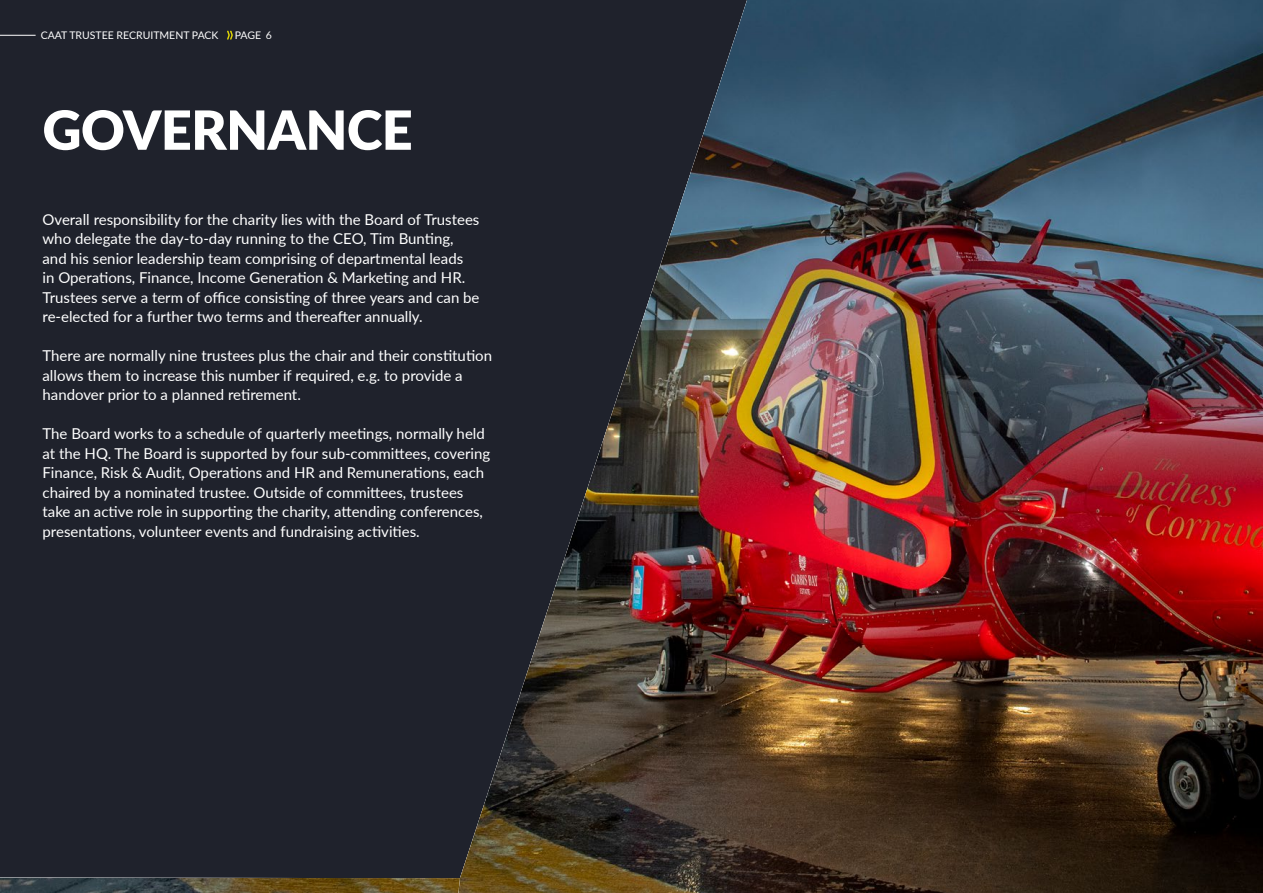
<style>
.page{position:relative;width:1263px;height:893px;background:#fff}
.page>*{position:absolute;margin:0;border:0;box-sizing:border-box;transform-origin:0 0}
.t1{font:900 54px "Lato";letter-spacing:-.01em;color:#fff}
.t2{font:15px/19.5px "Lato";color:#fff}
.t3{font:10.5px "Lato";color:#fff}
</style>
<div class="page">
<div style="left:0;top:0;width:266px;height:878px;background:#1f222c"></div>
<img style="left:266px;top:0;width:997px;height:893px">
<img style="left:0;top:878px;width:460px;height:15px">
<svg style="left:227px;top:31px;width:6px;height:8px"></svg>
<hr style="left:0;top:35px;width:36px;height:1px;background:#fff">
<p class="t3" style="left:41px;top:28px;width:179px">CAAT TRUSTEE RECRUITMENT PACK</p>
<p class="t3" style="left:235px;top:28px;width:39px">PAGE 6</p>
<h1 class="t1" style="left:43px;top:89px;width:372px">GOVERNANCE</h1>
<p class="t2" style="left:43px;top:209px;width:438px">Overall responsibility for the charity lies with the Board of Trustees who delegate the day-to-day running to the CEO, Tim Bunting, and his senior leadership team comprising of departmental leads<br>in Operations, Finance, Income Generation &amp; Marketing and HR.<br>Trustees serve a term of office consisting of three years and can be re-elected for a further two terms and thereafter annually.</p>
<p class="t2" style="left:43px;top:345px;width:451px">There are normally nine trustees plus the chair and their constitution allows them to increase this number if required, e.g. to provide a handover prior to a planned retirement.</p>
<p class="t2" style="left:43px;top:423px;width:449px">The Board works to a schedule of quarterly meetings, normally held at the HQ. The Board is supported by four sub-committees, covering Finance, Risk &amp; Audit, Operations and HR and Remunerations, each chaired by a nominated trustee. Outside of committees, trustees take an active role in supporting the charity, attending conferences, presentations, volunteer events and fundraising activities.</p>
</div>
